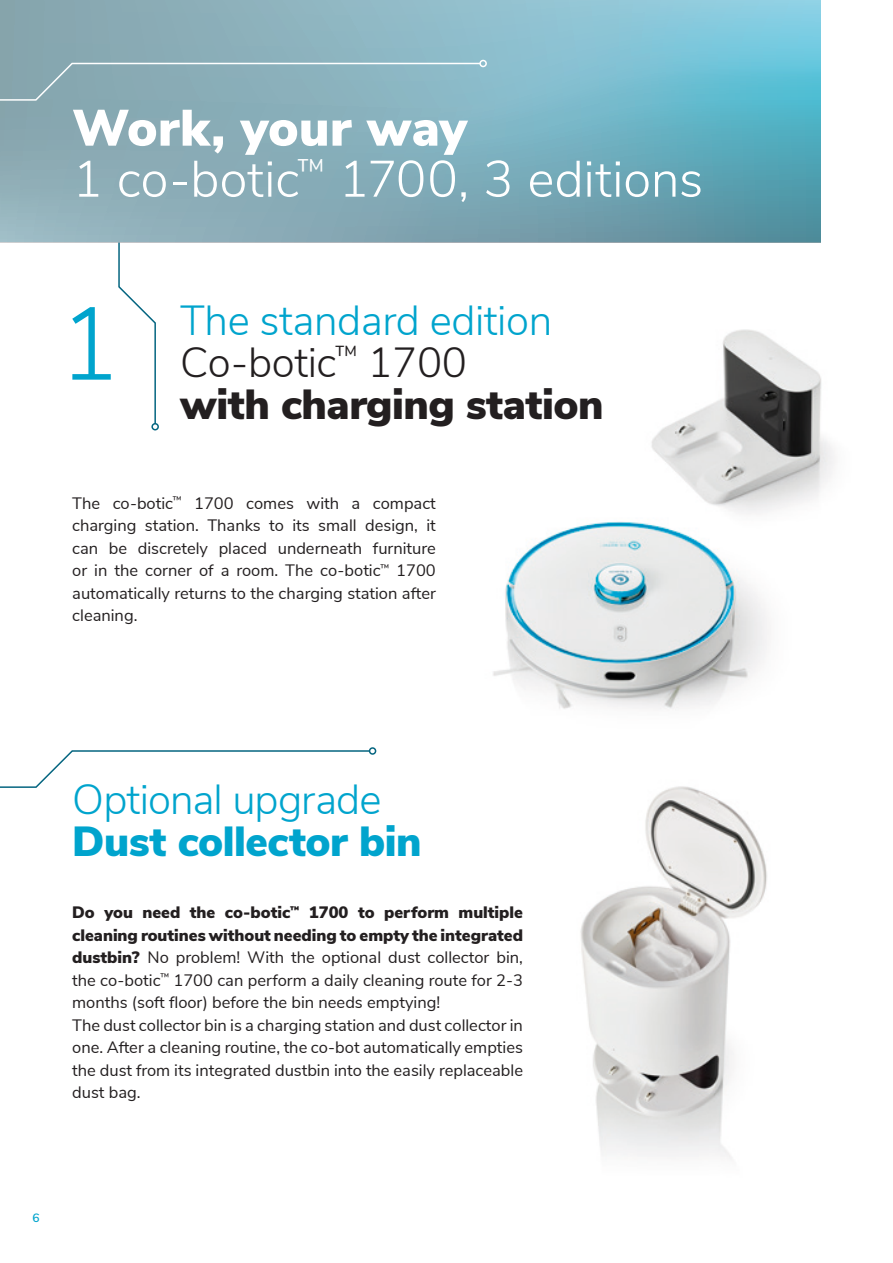
<style>
.page{position:relative;width:893px;height:1263px;background:#fff}
.page>*{position:absolute;margin:0;border:0;box-sizing:border-box;transform-origin:0 0}
.t1{font:300 102.9px "Nunito Sans";color:#00a4cd}
.t2{font:300 51px "Nunito Sans";letter-spacing:-.005em;color:#fff}
.t3{font:900 51px "Nunito Sans";letter-spacing:.005em;color:#fff}
.t4{font:900 42px/42px "Nunito Sans";letter-spacing:-.01em;color:#231f20}
.t5{font:900 42px "Nunito Sans";letter-spacing:-.01em;color:#00a4cd}
.t6{font:300 42px "Nunito Sans";letter-spacing:-.02em;color:#00a4cd}
.t7{font:16.5px/22.5px "Nunito Sans";color:#231f20;text-align:justify}
.t8{font:600 12px "Nunito Sans";color:#00a4cd}
.s1{font-weight:300;color:#00a4cd}
.s2{font-weight:300}
.s3{font-weight:900}
</style>
<div class="page">
<svg style="left:0;top:0;width:821px;height:243px;background:#7eb0bd"></svg>
<svg style="left:0;top:750px;width:371px;height:38px"></svg>
<div style="left:369px;top:747px;width:7px;height:8px;border:2px solid #056580;border-radius:50%"></div>
<img style="left:580px;top:786px;width:187px;height:374px">
<img style="left:651px;top:329px;width:184px;height:174px">
<img style="left:493px;top:489px;width:309px;height:221px">
<svg style="left:118px;top:241px;width:39px;height:183px"></svg>
<div style="left:151px;top:423px;width:8px;height:7px;border:2px solid #056580;border-radius:50%"></div>
<svg style="left:0;top:62px;width:482px;height:39px;background:#8eb2bc"></svg>
<div style="left:479px;top:60px;width:8px;height:7px;border:2px solid #fff;border-radius:50%"></div>
<p class="t3" style="left:72px;top:90px;width:396px">Work, your way</p>
<p class="t2" style="left:72px;top:142px;width:632px">1 co-botic<sup>™</sup> 1700, 3 editions</p>
<p class="t1" style="left:58px;top:269px;width:63px">1</p>
<p class="t4" style="left:180px;top:297px;width:425px"><span class="s1">The standard edition<br></span><span class="s2">Co-botic</span><sup>™</sup> <span class="s2">1700<br></span>with charging station</p>
<p class="t7" style="left:72px;top:491px;width:365px">The co-botic<sup>™</sup> 1700 comes with a compact charging station. Thanks to its small design, it can be discretely placed underneath furniture or in the corner of a room. The co-botic<sup>™</sup> 1700 automatically returns to the charging station after cleaning.</p>
<p class="t6" style="left:72px;top:769px;width:311px">Optional upgrade</p>
<p class="t5" style="left:72px;top:810px;width:351px">Dust collector bin</p>
<p class="t7" style="left:72px;top:900px;width:452px"><span class="s3">Do you need the co-botic</span><sup>™</sup> <span class="s3">1700 to perform multiple cleaning routines without needing to empty the integrated dustbin?</span> No problem! With the optional dust collector bin, the co-botic<sup>™</sup> 1700 can perform a daily cleaning route for 2-3 months (soft floor) before the bin needs emptying!</p>
<p class="t7" style="left:72px;top:1013px;width:452px">The dust collector bin is a charging station and dust collector in one. After a cleaning routine, the co-bot automatically empties the dust from its integrated dustbin into the easily replaceable dust bag.</p>
<p class="t8" style="left:33px;top:1209px;width:9px">6</p>
</div>
